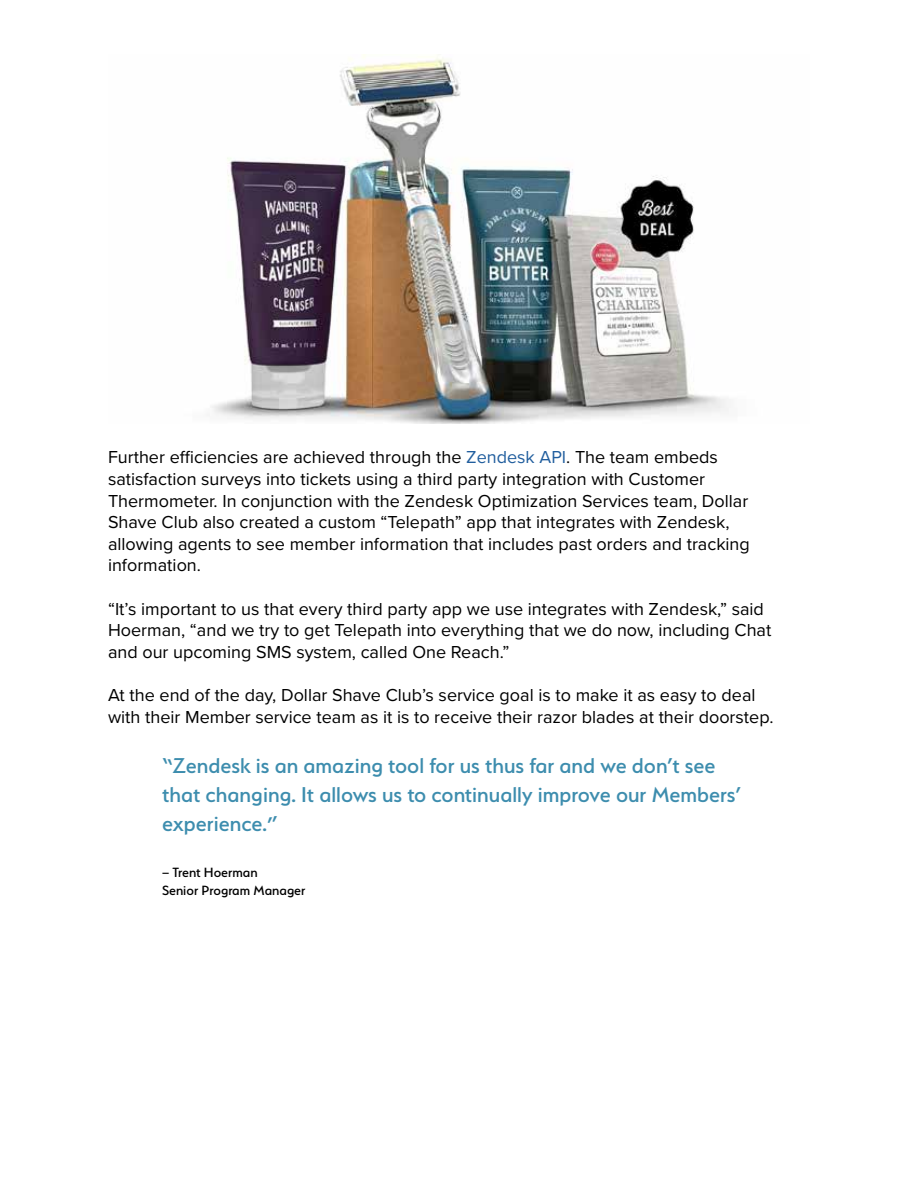
<style>
.page{position:relative;width:918px;height:1188px;background:#fff}
.page>*{position:absolute;margin:0;border:0;box-sizing:border-box;transform-origin:0 0}
.t1{font:500 24px/28.8px "Serenity";color:#3d8dae}
.t2{font:18px/21.6px "Proxima Nova";color:#000}
.t3{font:500 15px/18px "Serenity";color:#000}
.s1{color:#215e9e}
</style>
<div class="page">
<img style="left:212px;top:54px;width:517px;height:369px">
<p class="t2" style="left:108px;top:446px;width:643px">Further efficiencies are achieved through the <span class="s1">Zendesk API</span>. The team embeds satisfaction surveys into tickets using a third party integration with Customer Thermometer. In conjunction with the Zendesk Optimization Services team, Dollar Shave Club also created a custom “Telepath” app that integrates with Zendesk, allowing agents to see member information that includes past orders and tracking information.</p>
<p class="t2" style="left:108px;top:597px;width:665px">“It’s important to us that every third party app we use integrates with Zendesk,” said<br>Hoerman, “and we try to get Telepath into everything that we do now, including Chat and our upcoming SMS system, called One Reach.”</p>
<p class="t2" style="left:108px;top:684px;width:667px">At the end of the day, Dollar Shave Club’s service goal is to make it as easy to deal with their Member service team as it is to receive their razor blades at their doorstep.</p>
<h1 class="t1" style="left:162px;top:751px;width:581px">“Zendesk is an amazing tool for us thus far and we don’t see that changing. It allows us to continually improve our Members’ experience.”</h1>
<p class="t3" style="left:162px;top:864px;width:145px">– Trent Hoerman<br>Senior Program Manager</p>
</div>
